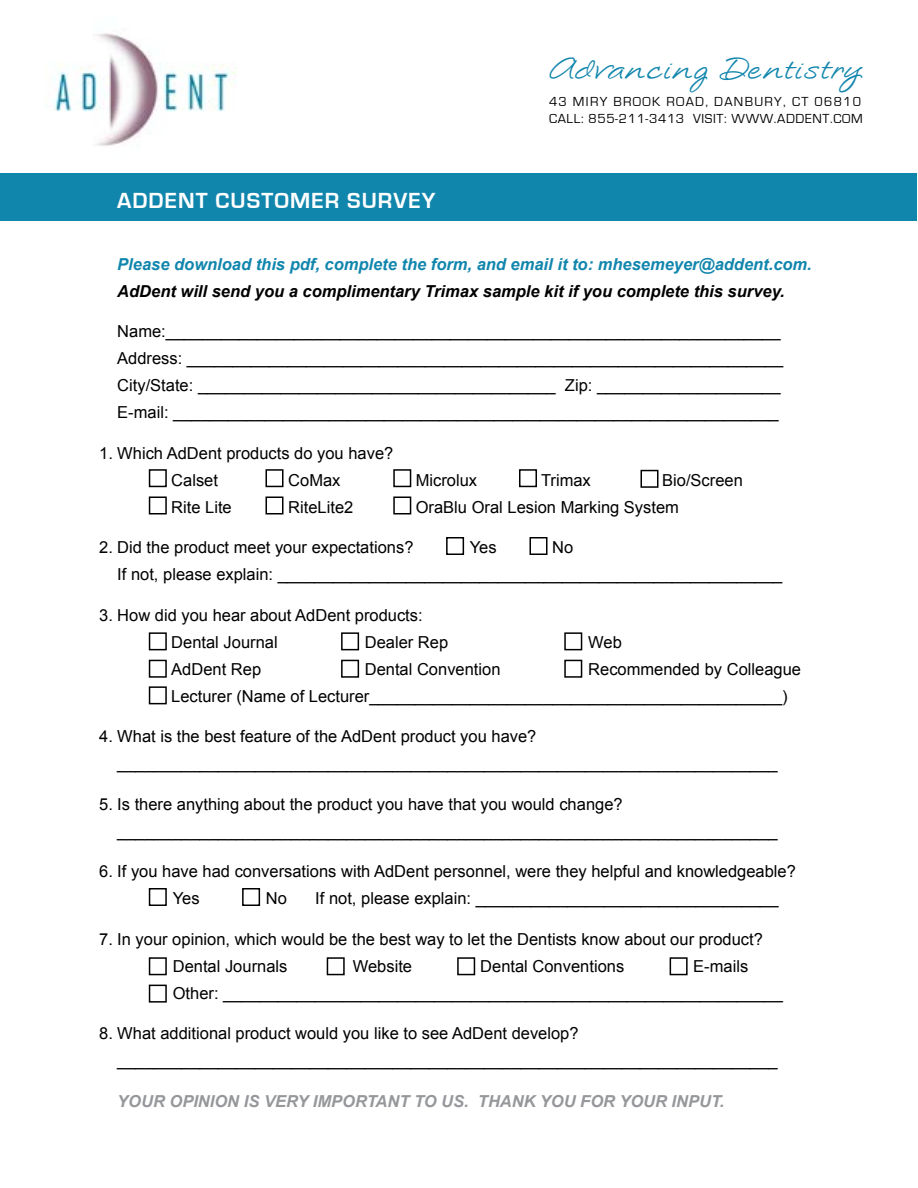
<style>
.page{position:relative;width:918px;height:1188px;background:#fff}
.page>*{position:absolute;margin:0;border:0;box-sizing:border-box;transform-origin:0 0}
.t1{font:43.95px "Loosie Script";color:#1186ad}
.t2{font:700 22.5px "Eurostile";letter-spacing:.05em;color:#fff}
.t3{font:16.5px/27px "Arial";color:#000}
.t4{font:italic 700 16.5px "Arial";color:#1186ad}
.t5{font:italic 700 16.5px "Arial";color:#000}
.t6{font:italic 700 16.5px "Arial";color:#95979a}
.t7{font:13.5px/16.5px "Eurostile";letter-spacing:.05em;color:#000}
</style>
<div class="page">
<div style="left:1px;top:174px;width:916px;height:47px;background:#1186ad"></div>
<img style="left:54px;top:33px;width:182px;height:113px">
<div style="left:149px;top:469px;width:18px;height:18px;border:2px solid #000"></div>
<div style="left:149px;top:632px;width:18px;height:18px;border:2px solid #000"></div>
<div style="left:149px;top:957px;width:18px;height:18px;border:2px solid #000"></div>
<div style="left:327px;top:957px;width:18px;height:18px;border:2px solid #000"></div>
<div style="left:457px;top:957px;width:18px;height:18px;border:2px solid #000"></div>
<div style="left:670px;top:957px;width:18px;height:18px;border:2px solid #000"></div>
<div style="left:149px;top:888px;width:18px;height:18px;border:2px solid #000"></div>
<div style="left:341px;top:632px;width:18px;height:18px;border:2px solid #000"></div>
<div style="left:564px;top:632px;width:18px;height:18px;border:2px solid #000"></div>
<div style="left:266px;top:469px;width:18px;height:18px;border:2px solid #000"></div>
<div style="left:393px;top:469px;width:18px;height:18px;border:2px solid #000"></div>
<div style="left:446px;top:537px;width:18px;height:18px;border:2px solid #000"></div>
<div style="left:530px;top:537px;width:18px;height:18px;border:2px solid #000"></div>
<div style="left:242px;top:888px;width:18px;height:18px;border:2px solid #000"></div>
<div style="left:519px;top:469px;width:18px;height:18px;border:2px solid #000"></div>
<div style="left:640px;top:470px;width:18px;height:18px;border:2px solid #000"></div>
<div style="left:149px;top:496px;width:18px;height:18px;border:2px solid #000"></div>
<div style="left:149px;top:660px;width:18px;height:18px;border:2px solid #000"></div>
<div style="left:149px;top:985px;width:18px;height:18px;border:2px solid #000"></div>
<div style="left:341px;top:660px;width:18px;height:18px;border:2px solid #000"></div>
<div style="left:564px;top:660px;width:18px;height:18px;border:2px solid #000"></div>
<div style="left:149px;top:686px;width:18px;height:18px;border:2px solid #000"></div>
<div style="left:266px;top:496px;width:18px;height:18px;border:2px solid #000"></div>
<div style="left:393px;top:496px;width:18px;height:18px;border:2px solid #000"></div>
<h2 class="t2" style="left:117px;top:188px;width:320px">ADDENT CUSTOMER SURVEY</h2>
<h1 class="t1" style="left:549px;top:51px;width:316px">Advancing Dentistry</h1>
<p class="t7" style="left:549px;top:94px;width:315px">43 MIRY BROOK ROAD, DANBURY, CT 06810<br>CALL: 855-211-3413 VISIT: WWW.ADDENT.COM</p>
<p class="t4" style="left:117px;top:253px;width:696px">Please download this pdf, complete the form, and email it to: mhesemeyer@addent.com.</p>
<p class="t5" style="left:117px;top:280px;width:669px">AdDent will send you a complimentary Trimax sample kit if you complete this survey.</p>
<p class="t3" style="left:117px;top:318px;width:668px">Name:___________________________________________________________________ Address: _________________________________________________________________ City/State: _______________________________________ Zip: ____________________ E-mail: __________________________________________________________________</p>
<p class="t3" style="left:171px;top:440px;width:224px;text-indent:-72px">1. Which AdDent products do you have?<br>Calset</p>
<p class="t3" style="left:288px;top:467px;width:54px">CoMax</p>
<p class="t3" style="left:416px;top:467px;width:63px">Microlux</p>
<p class="t3" style="left:541px;top:467px;width:51px">Trimax</p>
<p class="t3" style="left:662px;top:467px;width:82px">Bio/Screen</p>
<p class="t3" style="left:171px;top:494px;width:62px">Rite Lite</p>
<p class="t3" style="left:288px;top:494px;width:67px">RiteLite2</p>
<p class="t3" style="left:416px;top:494px;width:265px">OraBlu Oral Lesion Marking System</p>
<p class="t3" style="left:99px;top:534px;width:316px">2. Did the product meet your expectations?</p>
<p class="t3" style="left:470px;top:534px;width:28px">Yes</p>
<p class="t3" style="left:117px;top:534px;width:667px;text-indent:435px">No<br>If not, please explain: _______________________________________________________</p>
<p class="t3" style="left:171px;top:602px;width:253px;text-indent:-72px">3. How did you hear about AdDent products:<br>Dental Journal</p>
<p class="t3" style="left:365px;top:629px;width:85px">Dealer Rep</p>
<p class="t3" style="left:588px;top:629px;width:35px">Web</p>
<p class="t3" style="left:171px;top:656px;width:631px;text-indent:417px">Recommended by Colleague<br>Lecturer (Name of Lecturer_____________________________________________)</p>
<p class="t3" style="left:117px;top:723px;width:662px;text-indent:-18px">4. What is the best feature of the AdDent product you have? ________________________________________________________________________</p>
<p class="t3" style="left:117px;top:791px;width:662px;text-indent:-18px">5. Is there anything about the product you have that you would change? ________________________________________________________________________</p>
<p class="t3" style="left:173px;top:858px;width:625px;text-indent:-74px">6. If you have had conversations with AdDent personnel, were they helpful and knowledgeable?<br>Yes</p>
<p class="t3" style="left:171px;top:656px;width:91px">AdDent Rep</p>
<p class="t3" style="left:365px;top:656px;width:137px">Dental Convention</p>
<p class="t3" style="left:266px;top:885px;width:23px">No</p>
<p class="t3" style="left:315px;top:885px;width:465px">If not, please explain: _________________________________</p>
<p class="t3" style="left:173px;top:926px;width:592px;text-indent:-74px">7. In your opinion, which would be the best way to let the Dentists know about our product?<br>Dental Journals</p>
<p class="t3" style="left:353px;top:953px;width:61px">Website</p>
<p class="t3" style="left:480px;top:953px;width:145px">Dental Conventions</p>
<p class="t3" style="left:173px;top:953px;width:612px;text-indent:520px">E-mails<br>Other: _____________________________________________________________</p>
<p class="t3" style="left:117px;top:1020px;width:662px;text-indent:-18px">8. What additional product would you like to see AdDent develop? ________________________________________________________________________</p>
<p class="t6" style="left:117px;top:1090px;width:609px">YOUR OPINION IS VERY IMPORTANT TO US. THANK YOU FOR YOUR INPUT.</p>
</div>
